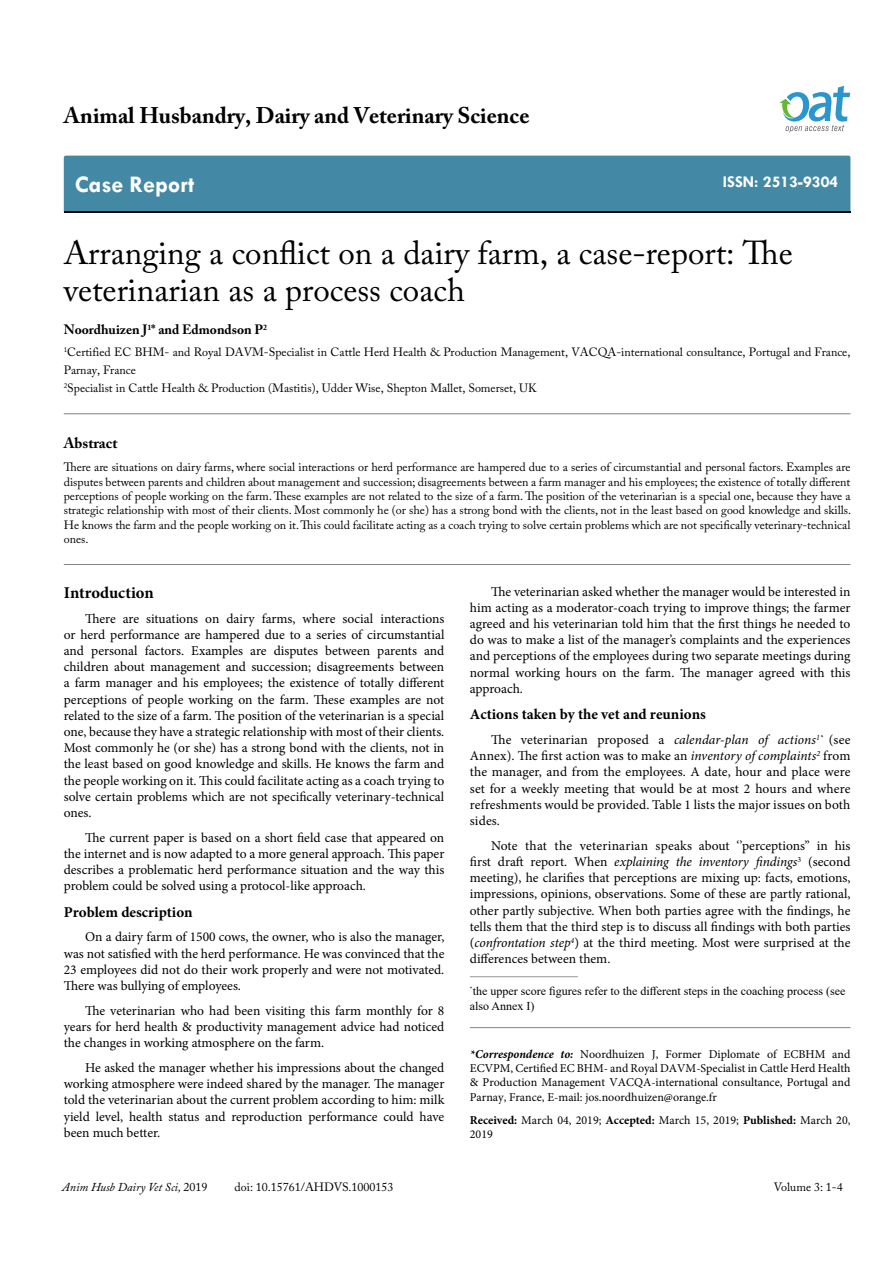
<style>
.page{position:relative;width:893px;height:1263px;background:#fff}
.page>*{position:absolute;margin:0;border:0;box-sizing:border-box;transform-origin:0 0}
.t1{font:33px/37.5px "Adobe Caslon Pro";color:#000}
.t2{font:700 24px "Tw Cen";color:#fff}
.t3{font:700 22.5px "Adobe Caslon Pro";color:#000}
.t4{font:700 16.5px "Tw Cen";color:#fff}
.t5{font:700 16.5px "Minion Pro";letter-spacing:-.005em;color:#000}
.t6{font:700 15px "Minion Pro";color:#000}
.t7{font:700 15px "Adobe Caslon Pro";color:#000}
.t8{font:13.5px/16.2px "Minion Pro";color:#000;text-align:justify}
.t9{font:700 13.5px "Adobe Caslon Pro";color:#000}
.t10{font:12px/14.4px "Adobe Caslon Pro";color:#000}
.t11{font:12px/14.4px "Minion Pro";color:#000;text-align:justify}
.t12{font:12px/14.4px "Times New Roman";color:#000}
.t13{font:italic 12px "Adobe Caslon Pro";color:#000}
.s1{font-style:italic}
.s2{font-weight:700;font-style:italic}
.s3{font-weight:700}
.s4{font-style:normal}
</style>
<div class="page">
<div style="left:64px;top:156px;width:786px;height:56px;background:#4389a5"></div>
<svg style="left:779px;top:86px;width:71px;height:47px"></svg>
<hr style="left:64px;top:413px;width:786px;height:1px;background:#808285">
<hr style="left:64px;top:564px;width:786px;height:1px;background:#808285">
<hr style="left:470px;top:1027px;width:380px;height:1px;background:#808285">
<hr style="left:470px;top:976px;width:108px;height:1px;background:#939598">
<h3 class="t3" style="left:64px;top:102px;width:467px">Animal Husbandry, Dairy and Veterinary Science</h3>
<h2 class="t2" style="left:75px;top:170px;width:121px">Case Report</h2>
<p class="t4" style="left:723px;top:172px;width:117px">ISSN: 2513-9304</p>
<h1 class="t1" style="left:64px;top:233px;width:730px">Arranging a conflict on a dairy farm, a case-report: The veterinarian as a process coach</h1>
<p class="t9" style="left:64px;top:322px;width:205px">Noordhuizen J<sup>1</sup>* and Edmondson P<sup>2</sup></p>
<p class="t10" style="left:64px;top:343px;width:788px;line-height:18px"><sup>1</sup>Certified EC BHM- and Royal DAVM-Specialist in Cattle Herd Health &amp; Production Management, VACQA-international consultance, Portugal and France,<br>Parnay, France<br><sup>2</sup>Specialist in Cattle Health &amp; Production (Mastitis), Udder Wise, Shepton Mallet, Somerset, UK</p>
<p class="t7" style="left:64px;top:434px;width:55px">Abstract</p>
<p class="t10" style="left:64px;top:460px;width:789px;text-align:justify">There are situations on dairy farms, where social interactions or herd performance are hampered due to a series of circumstantial and personal factors. Examples are disputes between parents and children about management and succession; disagreements between a farm manager and his employees; the existence of totally different perceptions of people working on the farm. These examples are not related to the size of a farm. The position of the veterinarian is a special one, because they have a strategic relationship with most of their clients. Most commonly he (or she) has a strong bond with the clients, not in the least based on good knowledge and skills.<br>He knows the farm and the people working on it. This could facilitate acting as a coach trying to solve certain problems which are not specifically veterinary-technical ones.</p>
<p class="t5" style="left:64px;top:581px;width:91px">Introduction</p>
<p class="t8" style="left:64px;top:610px;width:382px;text-indent:21px">There are situations on dairy farms, where social interactions or herd performance are hampered due to a series of circumstantial and personal factors. Examples are disputes between parents and children about management and succession; disagreements between a farm manager and his employees; the existence of totally different perceptions of people working on the farm. These examples are not related to the size of a farm. The position of the veterinarian is a special one, because they have a strategic relationship with most of their clients.<br>Most commonly he (or she) has a strong bond with the clients, not in the least based on good knowledge and skills. He knows the farm and the people working on it. This could facilitate acting as a coach trying to solve certain problems which are not specifically veterinary-technical ones.</p>
<p class="t8" style="left:64px;top:829px;width:382px;text-indent:21px">The current paper is based on a short field case that appeared on the internet and is now adapted to a more general approach. This paper describes a problematic herd performance situation and the way this problem could be solved using a protocol-like approach.</p>
<p class="t6" style="left:64px;top:901px;width:130px">Problem description</p>
<p class="t8" style="left:64px;top:929px;width:382px;text-indent:21px">On a dairy farm of 1500 cows, the owner, who is also the manager, was not satisfied with the herd performance. He was convinced that the 23 employees did not do their work properly and were not motivated.<br>There was bullying of employees.</p>
<p class="t8" style="left:64px;top:1002px;width:382px;text-indent:21px">The veterinarian who had been visiting this farm monthly for 8 years for herd health &amp; productivity management advice had noticed the changes in working atmosphere on the farm.</p>
<p class="t8" style="left:64px;top:1059px;width:382px;text-indent:21px">He asked the manager whether his impressions about the changed working atmosphere were indeed shared by the manager. The manager told the veterinarian about the current problem according to him: milk yield level, health status and reproduction performance could have been much better.</p>
<p class="t8" style="left:470px;top:583px;width:382px;text-indent:21px">The veterinarian asked whether the manager would be interested in him acting as a moderator-coach trying to improve things; the farmer agreed and his veterinarian told him that the first things he needed to do was to make a list of the manager’s complaints and the experiences and perceptions of the employees during two separate meetings during normal working hours on the farm. The manager agreed with this approach.</p>
<p class="t6" style="left:470px;top:704px;width:238px">Actions taken by the vet and reunions</p>
<p class="t8" style="left:470px;top:732px;width:382px;text-indent:21px">The veterinarian proposed a <span class="s1">calendar-plan of actions</span><sup>1*</sup> (see Annex). The first action was to make an <span class="s1">inventory of complaints</span><sup>2</sup> from the manager, and from the employees. A date, hour and place were set for a weekly meeting that would be at most 2 hours and where refreshments would be provided. Table 1 lists the major issues on both sides.</p>
<p class="t8" style="left:470px;top:837px;width:382px;text-indent:21px">Note that the veterinarian speaks about ‘’perceptions’’ in his first draft report. When <span class="s1">explaining the inventory findings</span><sup>3</sup> (second meeting), he clarifies that perceptions are mixing up: facts, emotions, impressions, opinions, observations. Some of these are partly rational, other partly subjective. When both parties agree with the findings, he tells them that the third step is to discuss all findings with both parties (<span class="s1">confrontation step</span><sup>4</sup>) at the third meeting. Most were surprised at the differences between them.</p>
<p class="t12" style="left:470px;top:984px;width:377px"><sup>*</sup>the upper score figures refer to the different steps in the coaching process (see also Annex I)</p>
<p class="t11" style="left:470px;top:1047px;width:382px"><span class="s2">*Correspondence to:</span> Noordhuizen J, Former Diplomate of ECBHM and ECVPM, Certified EC BHM- and Royal DAVM-Specialist in Cattle Herd Health &amp; Production Management VACQA-international consultance, Portugal and Parnay, France, E-mail: jos.noordhuizen@orange.fr</p>
<p class="t11" style="left:470px;top:1113px;width:382px"><span class="s3">Received:</span> March 04, 2019; <span class="s3">Accepted:</span> March 15, 2019; <span class="s3">Published:</span> March 20,<br>2019</p>
<p class="t13" style="left:62px;top:1180px;width:147px">Anim Husb Dairy Vet Sci, <span class="s4">2019</span></p>
<p class="t10" style="left:235px;top:1180px;width:160px">doi: 10.15761/AHDVS.1000153</p>
<p class="t10" style="left:774px;top:1180px;width:71px">Volume 3: 1-4</p>
</div>
